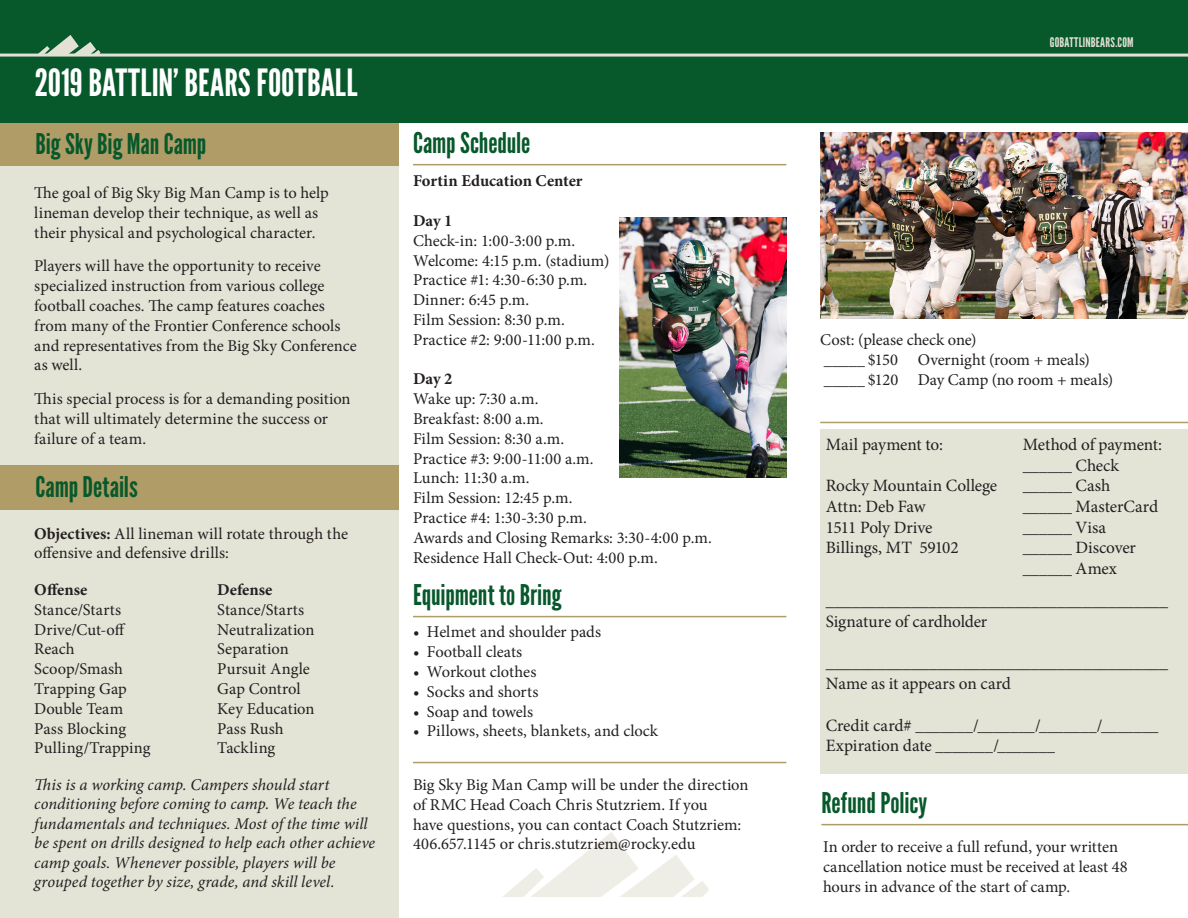
<style>
.page{position:relative;width:1188px;height:918px;background:#fff}
.page>*{position:absolute;margin:0;border:0;box-sizing:border-box;transform-origin:0 0}
.t1{font:37.5px "League Gothic";letter-spacing:.005em;color:#fff}
.t2{font:28.5px "League Gothic";color:#07582b}
.t3{font:17.25px "Minion Pro";letter-spacing:-.01em;color:#231f20}
.t4{font:16.5px/19.8px "Minion Pro";color:#231f20}
.t5{font:italic 16.5px/19.5px "Minion Pro";color:#231f20}
.t6{font:700 16.5px "Minion Pro";letter-spacing:-.005em;color:#231f20}
.t7{font:13.2px "League Gothic";letter-spacing:.015em;color:#e3e1d6}
.s1{font-weight:700}
.s2{font-size:17.25px}
.s3{font-size:16.5px}
</style>
<div class="page">
<div style="left:0;top:162px;width:399px;height:756px;background:#e3e3d6"></div>
<div style="left:0;top:0;width:399px;height:165px;background:#af9c66"></div>
<div style="left:0;top:0;width:1188px;height:123px;background:#07582b"></div>
<hr style="left:0;top:54px;width:1188px;height:3px;background:#e3e1d6">
<svg style="left:37px;top:35px;width:64px;height:19px"></svg>
<div style="left:0;top:465px;width:399px;height:45px;background:#af9c66"></div>
<div style="left:820px;top:429px;width:368px;height:345px;background:#e3e3d6"></div>
<img style="left:620px;top:218px;width:166px;height:260px">
<svg style="left:502px;top:832px;width:207px;height:65px"></svg>
<hr style="left:413px;top:164px;width:373px;height:1px;background:#af9c66">
<hr style="left:413px;top:616px;width:373px;height:1px;background:#af9c66">
<hr style="left:821px;top:824px;width:367px;height:1px;background:#af9c66">
<hr style="left:413px;top:762px;width:373px;height:1px;background:#af9c66">
<hr style="left:820px;top:422px;width:368px;height:1px;background:#af9c66">
<img style="left:820px;top:132px;width:368px;height:186px">
<p class="t1" style="left:35px;top:60px;width:324px">2019 BATTLIN’ BEARS FOOTBALL</p>
<p class="t2" style="left:36px;top:127px;width:172px">Big Sky Big Man Camp</p>
<p class="t2" style="left:413px;top:126px;width:119px">Camp Schedule</p>
<p class="t4" style="left:34px;top:183px;width:296px">The goal of Big Sky Big Man Camp is to help lineman develop their technique, as well as their physical and psychological character.</p>
<p class="t4" style="left:34px;top:256px;width:324px">Players will have the opportunity to receive specialized instruction from various college football coaches. The camp features coaches from many of the Frontier Conference schools and representatives from the Big Sky Conference as well.</p>
<p class="t4" style="left:34px;top:389px;width:318px">This special process is for a demanding position that will ultimately determine the success or failure of a team.</p>
<p class="t2" style="left:36px;top:470px;width:104px">Camp Details</p>
<p class="t4" style="left:34px;top:524px;width:315px"><span class="s1">Objectives:</span> All lineman will rotate through the offensive and defensive drills:</p>
<p class="t6" style="left:34px;top:578px;width:55px">Offense</p>
<p class="t6" style="left:217px;top:578px;width:56px">Defense</p>
<p class="t4" style="left:34px;top:600px;width:88px">Stance/Starts</p>
<p class="t4" style="left:217px;top:600px;width:88px">Stance/Starts</p>
<p class="t4" style="left:34px;top:620px;width:93px">Drive/Cut-off</p>
<p class="t4" style="left:217px;top:620px;width:99px">Neutralization</p>
<p class="t4" style="left:34px;top:639px;width:42px">Reach</p>
<p class="t4" style="left:217px;top:639px;width:73px">Separation</p>
<p class="t4" style="left:34px;top:659px;width:90px">Scoop/Smash</p>
<p class="t4" style="left:217px;top:659px;width:94px">Pursuit Angle</p>
<p class="t4" style="left:34px;top:679px;width:94px">Trapping Gap</p>
<p class="t4" style="left:217px;top:679px;width:85px">Gap Control</p>
<p class="t4" style="left:34px;top:699px;width:91px">Double Team</p>
<p class="t4" style="left:217px;top:699px;width:99px">Key Education</p>
<p class="t4" style="left:34px;top:719px;width:93px">Pass Blocking</p>
<p class="t4" style="left:217px;top:719px;width:68px">Pass Rush</p>
<p class="t4" style="left:34px;top:738px;width:118px">Pulling/Trapping</p>
<p class="t4" style="left:217px;top:738px;width:60px">Tackling</p>
<p class="t5" style="left:34px;top:775px;width:342px">This is a working camp. Campers should start conditioning before coming to camp. We teach the fundamentals and techniques. Most of the time will be spent on drills designed to help each other achieve camp goals. Whenever possible, players will be grouped together by size, grade, and skill level.</p>
<p class="t6" style="left:413px;top:170px;width:171px">Fortin Education Center</p>
<p class="t6" style="left:413px;top:209px;width:41px">Day 1</p>
<p class="t4" style="left:413px;top:231px;width:164px">Check-in: 1:00-3:00 p.m.</p>
<p class="t4" style="left:413px;top:251px;width:198px">Welcome: 4:15 p.m. (stadium)</p>
<p class="t4" style="left:413px;top:270px;width:176px">Practice #1: 4:30-6:30 p.m.</p>
<p class="t4" style="left:413px;top:290px;width:118px">Dinner: 6:45 p.m.</p>
<p class="t4" style="left:413px;top:310px;width:153px">Film Session: 8:30 p.m.</p>
<p class="t4" style="left:413px;top:330px;width:183px">Practice #2: 9:00-11:00 p.m.</p>
<p class="t6" style="left:413px;top:368px;width:41px">Day 2</p>
<p class="t4" style="left:413px;top:389px;width:127px">Wake up: 7:30 a.m.</p>
<p class="t4" style="left:413px;top:409px;width:132px">Breakfast: 8:00 a.m.</p>
<p class="t4" style="left:413px;top:429px;width:153px">Film Session: 8:30 a.m.</p>
<p class="t4" style="left:413px;top:449px;width:182px">Practice #3: 9:00-11:00 a.m.</p>
<p class="t4" style="left:413px;top:468px;width:118px">Lunch: 11:30 a.m.</p>
<p class="t4" style="left:413px;top:488px;width:161px">Film Session: 12:45 p.m.</p>
<p class="t4" style="left:413px;top:508px;width:175px">Practice #4: 1:30-3:30 p.m.</p>
<p class="t4" style="left:413px;top:528px;width:300px">Awards and Closing Remarks: 3:30-4:00 p.m.</p>
<p class="t4" style="left:413px;top:548px;width:246px">Residence Hall Check-Out: 4:00 p.m.</p>
<p class="t2" style="left:413px;top:578px;width:150px">Equipment to Bring</p>
<p class="t4" style="left:413px;top:622px;width:190px">• Helmet and shoulder pads</p>
<p class="t4" style="left:413px;top:642px;width:111px">• Football cleats</p>
<p class="t4" style="left:413px;top:662px;width:125px">• Workout clothes</p>
<p class="t4" style="left:413px;top:682px;width:127px">• Socks and shorts</p>
<p class="t4" style="left:413px;top:702px;width:122px">• Soap and towels</p>
<p class="t4" style="left:413px;top:721px;width:247px">• Pillows, sheets, blankets, and clock</p>
<p class="t4" style="left:413px;top:775px;width:337px">Big Sky Big Man Camp will be under the direction of RMC Head Coach Chris Stutzriem. If you<br>have questions, you can contact Coach Stutzriem:<br>406.657.1145 or chris.stutzriem@rocky.edu</p>
<p class="t7" style="left:1050px;top:35px;width:85px">GOBATTLINBEARS.COM</p>
<p class="t4" style="left:820px;top:330px;width:158px">Cost: (please check one)</p>
<p class="t4" style="left:824px;top:350px;width:267px">_____ $150 Overnight (room + meals)</p>
<p class="t4" style="left:824px;top:370px;width:291px">_____ $120 Day Camp (no room + meals)</p>
<p class="t3" style="left:826px;top:433px;width:119px">Mail payment to:</p>
<p class="t3" style="left:826px;top:474px;width:173px">Rocky Mountain College</p>
<p class="t3" style="left:826px;top:495px;width:101px">Attn: Deb Faw</p>
<p class="t3" style="left:826px;top:516px;width:108px">1511 Poly Drive</p>
<p class="t3" style="left:826px;top:536px;width:134px">Billings, MT 59102</p>
<p class="t3" style="left:826px;top:610px;width:163px">Signature of cardholder</p>
<p class="t3" style="left:1023px;top:433px;width:141px">Method of payment:</p>
<p class="t4" style="left:1023px;top:455px;width:98px">______ <span class="s2">Check</span></p>
<p class="t4" style="left:1023px;top:476px;width:89px">______ <span class="s2">Cash</span></p>
<p class="t3" style="left:1023px;top:495px;width:137px"><span class="s3">______</span> MasterCard</p>
<p class="t4" style="left:1023px;top:518px;width:85px">______ <span class="s2">Visa</span></p>
<p class="t3" style="left:1023px;top:536px;width:115px"><span class="s3">______</span> Discover</p>
<p class="t4" style="left:1023px;top:559px;width:96px">______ <span class="s2">Amex</span></p>
<p class="t3" style="left:826px;top:672px;width:187px">Name as it appears on card</p>
<p class="t4" style="left:826px;top:715px;width:334px"><span class="s2">Credit card#</span> _______<span class="s2">/</span>_______<span class="s2">/</span>_______<span class="s2">/</span>_______</p>
<p class="t3" style="left:826px;top:734px;width:231px">Expiration date <span class="s3">_______</span>/<span class="s3">_______</span></p>
<p class="t2" style="left:821px;top:786px;width:107px">Refund Policy</p>
<p class="t4" style="left:823px;top:837px;width:306px">In order to receive a full refund, your written cancellation notice must be received at least 48 hours in advance of the start of camp.</p>
</div>
